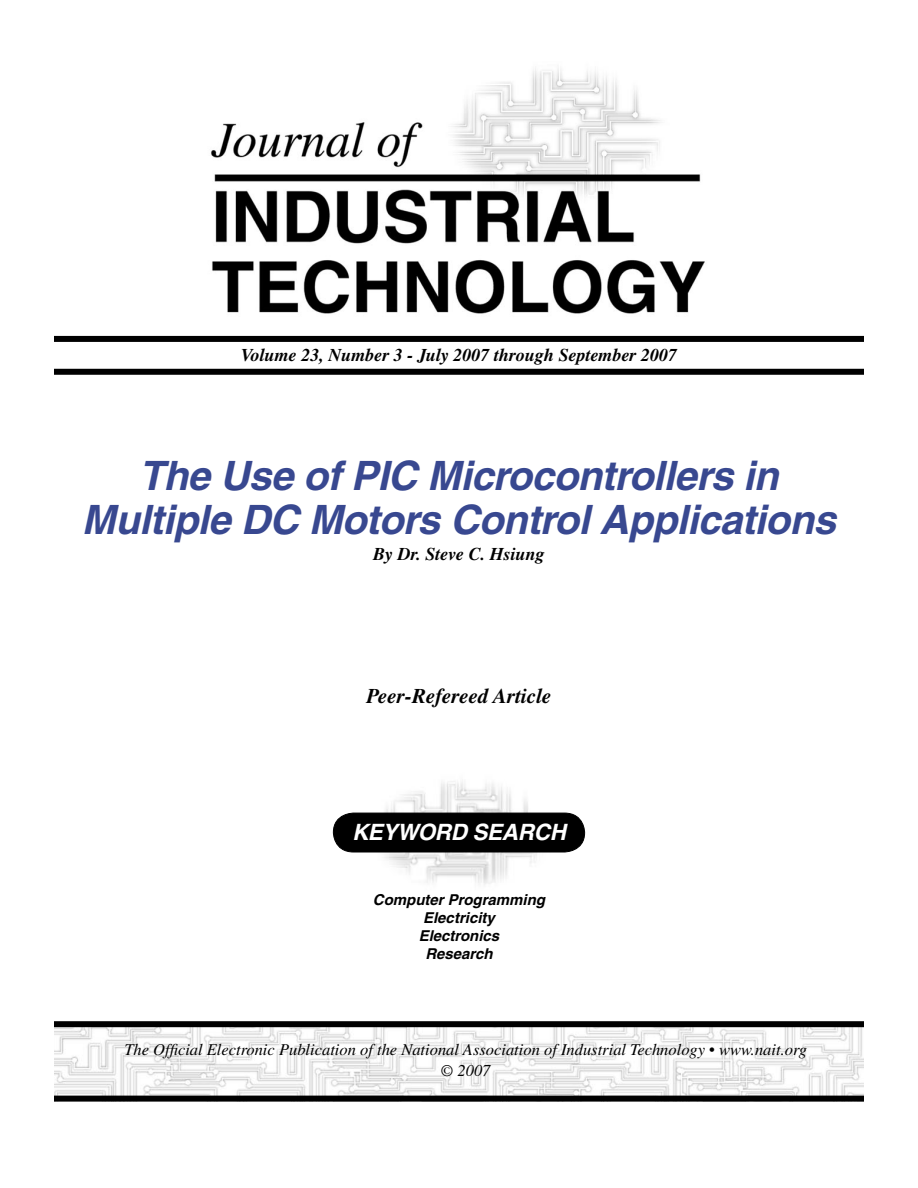
<style>
.page{position:relative;width:918px;height:1188px;background:#fff}
.page>*{position:absolute;margin:0;border:0;box-sizing:border-box;transform-origin:0 0}
.t1{font:italic 700 40.5px "Helvetica";letter-spacing:-.015em;color:#384890}
.t2{font:italic 700 22.5px "Helvetica";letter-spacing:-.015em;color:#fff}
.AUTHOR{font:italic 700 21px "Times";color:#000}
.AUTHOR-2{font:italic 700 18px "Times";color:#000}
.t3{font:italic 16.5px "Times";color:#000}
.KEYWORDS{font:italic 700 15px "Helvetica";color:#000}
</style>
<div class="page">
<img style="left:54px;top:1027px;width:809px;height:69px">
<div style="left:54px;top:1021px;width:810px;height:6px;background:#000"></div>
<div style="left:54px;top:336px;width:810px;height:6px;background:#000"></div>
<div style="left:54px;top:1096px;width:810px;height:6px;background:#000"></div>
<img style="left:211px;top:68px;width:494px;height:246px">
<div style="left:54px;top:369px;width:810px;height:6px;background:#000"></div>
<img style="left:367px;top:781px;width:183px;height:104px">
<div style="left:333px;top:812px;width:252px;height:40px;background:#000"></div>
<p class="AUTHOR-2" style="left:241px;top:344px;width:438px">Volume 23, Number 3 - July 2007 through September 2007</p>
<p class="t1" style="left:139px;top:451px;width:641px">The Use of PIC Microcontrollers in</p>
<p class="t1" style="left:82px;top:495px;width:756px">Multiple DC Motors Control Applications</p>
<p class="AUTHOR-2" style="left:373px;top:543px;width:173px">By Dr. Steve C. Hsiung</p>
<p class="AUTHOR" style="left:366px;top:684px;width:187px">Peer-Refereed Article</p>
<p class="t2" style="left:352px;top:819px;width:215px">KEYWORD SEARCH</p>
<p class="KEYWORDS" style="left:373px;top:890px;width:174px">Computer Programming</p>
<p class="KEYWORDS" style="left:423px;top:908px;width:73px">Electricity</p>
<p class="KEYWORDS" style="left:419px;top:926px;width:82px">Electronics</p>
<p class="KEYWORDS" style="left:425px;top:944px;width:69px">Research</p>
<p class="t3" style="left:124px;top:1041px;width:684px">The Official Electronic Publication of the National Association of Industrial Technology • www.nait.org</p>
<p class="t3" style="left:441px;top:1062px;width:51px">© 2007</p>
</div>
